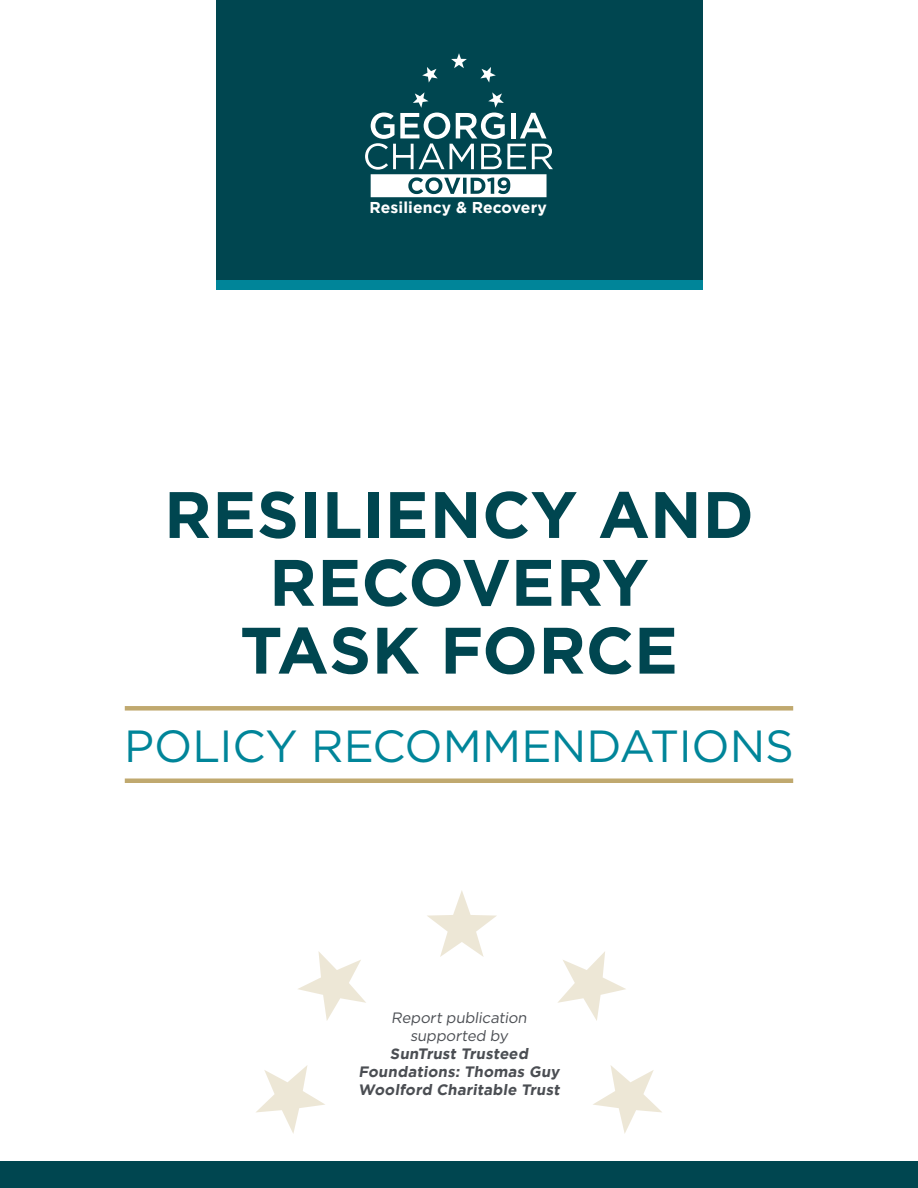
<style>
.page{position:relative;width:918px;height:1188px;background:#fff}
.page>*{position:absolute;margin:0;border:0;box-sizing:border-box;transform-origin:0 0}
.t1{font:700 65.55px/67.8px "Gotham";letter-spacing:.005em;color:#004650;text-align:center}
.t2{font:45px "Gotham";letter-spacing:-.005em;color:#008599}
.t3{font:700 15.75px "Gotham";letter-spacing:.005em;color:#fff}
.t4{font:700 15px/18px "Gotham";color:#4b4e53;text-align:center}
.s1{font-weight:400}
</style>
<div class="page">
<div style="left:216px;top:279px;width:486px;height:10px;background:#008599"></div>
<div style="left:0;top:1161px;width:918px;height:27px;background:#004650"></div>
<div style="left:216px;top:0;width:486px;height:279px;background:#004650"></div>
<svg style="left:451px;top:53px;width:16px;height:15px"></svg>
<svg style="left:422px;top:67px;width:16px;height:16px"></svg>
<svg style="left:480px;top:67px;width:16px;height:16px"></svg>
<svg style="left:365px;top:92px;width:188px;height:105px"></svg>
<div style="left:125px;top:706px;width:668px;height:5px;background:#c0a96f"></div>
<div style="left:125px;top:778px;width:668px;height:5px;background:#c0a96f"></div>
<svg style="left:427px;top:890px;width:70px;height:67px"></svg>
<svg style="left:298px;top:951px;width:68px;height:70px"></svg>
<svg style="left:558px;top:951px;width:68px;height:70px"></svg>
<svg style="left:256px;top:1065px;width:69px;height:69px"></svg>
<svg style="left:593px;top:1065px;width:69px;height:69px"></svg>
<p class="t3" style="left:369px;top:198px;width:179px">Resiliency &amp; Recovery</p>
<p class="t1" style="left:164px;top:479px;width:591px">RESILIENCY AND<br>RECOVERY</p>
<p class="t1" style="left:240px;top:615px;width:439px">TASK FORCE</p>
<p class="t2" style="left:124px;top:721px;width:671px">POLICY RECOMMENDATIONS</p>
<p class="t4" style="left:358px;top:1008px;width:205px"><span class="s1">Report publication supported by<br></span>SunTrust Trusteed<br>Foundations: Thomas Guy<br>Woolford Charitable Trust</p>
</div>
